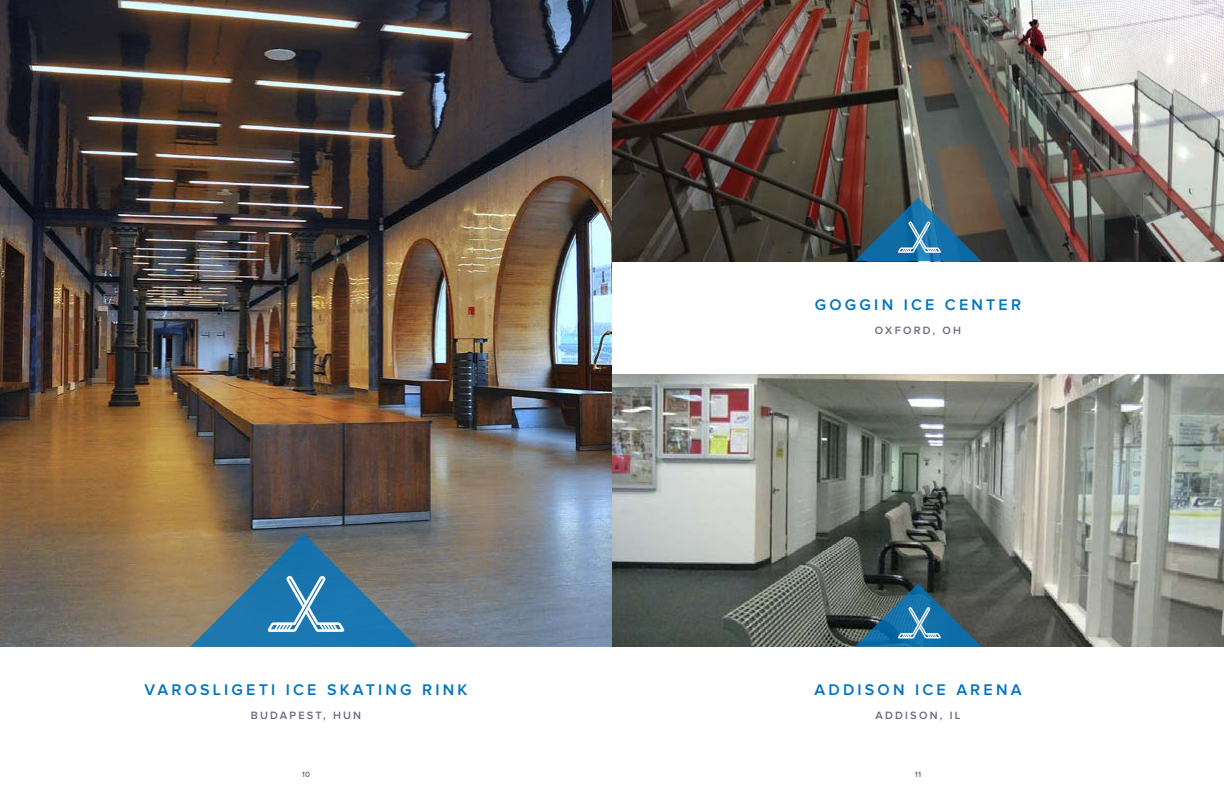
<style>
.page{position:relative;width:1224px;height:792px;background:#fff}
.page>*{position:absolute;margin:0;border:0;box-sizing:border-box;transform-origin:0 0}
.t1{font:600 16px "Proxima Nova";letter-spacing:.2em;color:#0075bf}
.t2{font:600 11px "Proxima Nova";letter-spacing:.2em;color:#6b6a82}
.t3{font:600 8px "Proxima Nova";color:#6b6a82}
</style>
<div class="page">
<img style="left:612px;top:375px;width:612px;height:272px">
<img style="left:612px;top:0;width:612px;height:261px">
<svg style="left:855px;top:198px;width:126px;height:63px;background:#3d6378"></svg>
<svg style="left:855px;top:583px;width:126px;height:64px;background:#35637a"></svg>
<img style="left:0;top:0;width:612px;height:647px">
<svg style="left:190px;top:533px;width:227px;height:114px;background:#587b8c"></svg>
<p class="t1" style="left:144px;top:682px;width:325px">VAROSLIGETI ICE SKATING RINK</p>
<p class="t2" style="left:251px;top:710px;width:112px">BUDAPEST, HUN</p>
<p class="t1" style="left:815px;top:297px;width:208px">GOGGIN ICE CENTER</p>
<p class="t2" style="left:875px;top:325px;width:88px">OXFORD, OH</p>
<p class="t1" style="left:815px;top:682px;width:208px">ADDISON ICE ARENA</p>
<p class="t2" style="left:876px;top:710px;width:86px">ADDISON, IL</p>
<p class="t3" style="left:302px;top:770px;width:10px">10</p>
<p class="t3" style="left:915px;top:770px;width:8px">11</p>
</div>
